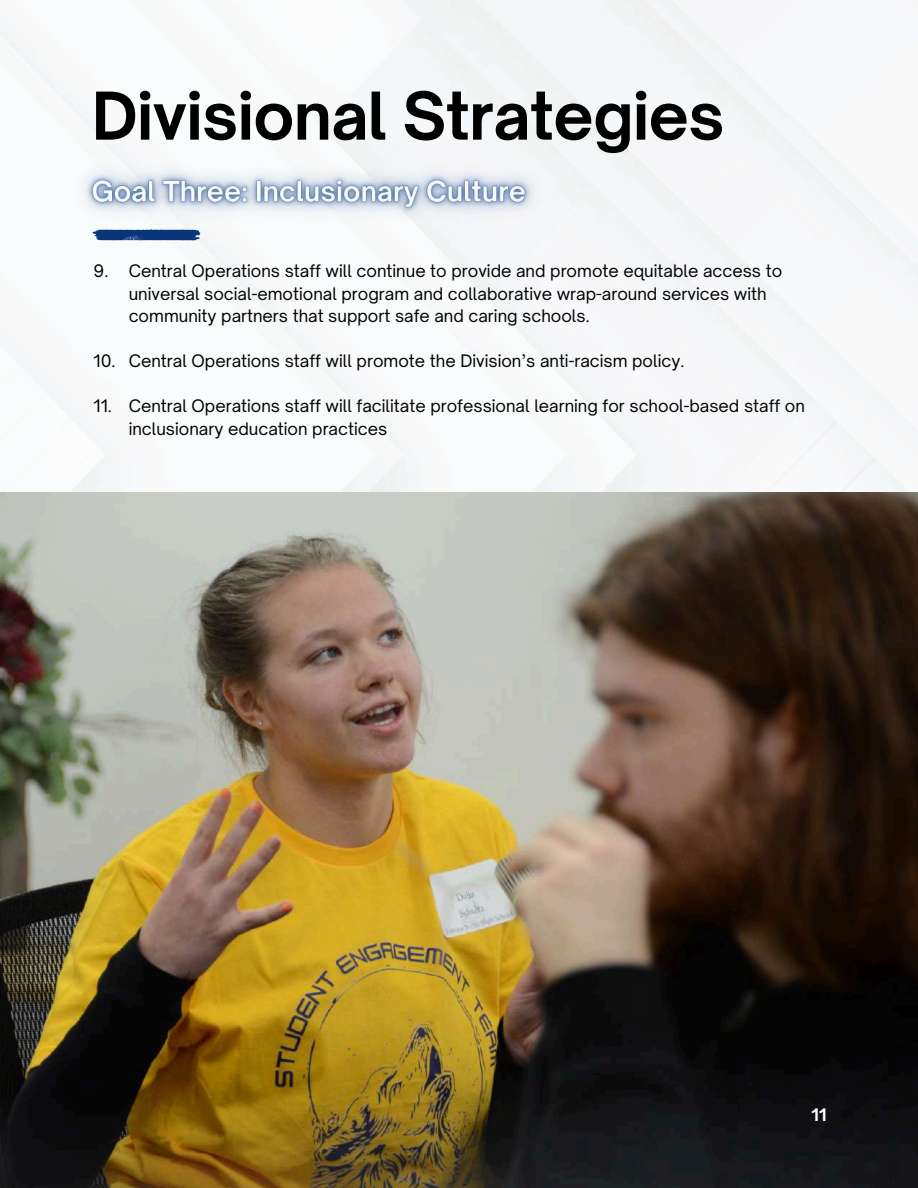
<style>
.page{position:relative;width:918px;height:1188px;background:#fff}
.page>*{position:absolute;margin:0;border:0;box-sizing:border-box;transform-origin:0 0}
.t1{font:700 63px "Open Sauce One";letter-spacing:-.01em;color:#000}
.t2{font:16.5px/22.5px "Open Sauce One";color:#000}
.t3{font:700 16.5px "Open Sauce One";color:#fff}
</style>
<div class="page">
<img style="left:0;top:0;width:918px;height:493px">
<img style="left:0;top:493px;width:918px;height:695px">
<img style="left:55px;top:138px;width:508px;height:107px">
<h1 class="t1" style="left:92px;top:77px;width:634px">Divisional Strategies</h1>
<p class="t2" style="left:94px;top:260px;width:16px">9.</p>
<p class="t2" style="left:94px;top:350px;width:23px">10.</p>
<p class="t2" style="left:94px;top:395px;width:20px">11.</p>
<p class="t2" style="left:129px;top:260px;width:655px">Central Operations staff will continue to provide and promote equitable access to universal social-emotional program and collaborative wrap-around services with community partners that support safe and caring schools.</p>
<p class="t2" style="left:129px;top:350px;width:557px">Central Operations staff will promote the Division’s anti-racism policy.</p>
<p class="t2" style="left:129px;top:395px;width:678px">Central Operations staff will facilitate professional learning for school-based staff on inclusionary education practices</p>
<p class="t3" style="left:812px;top:1104px;width:16px">11</p>
</div>
